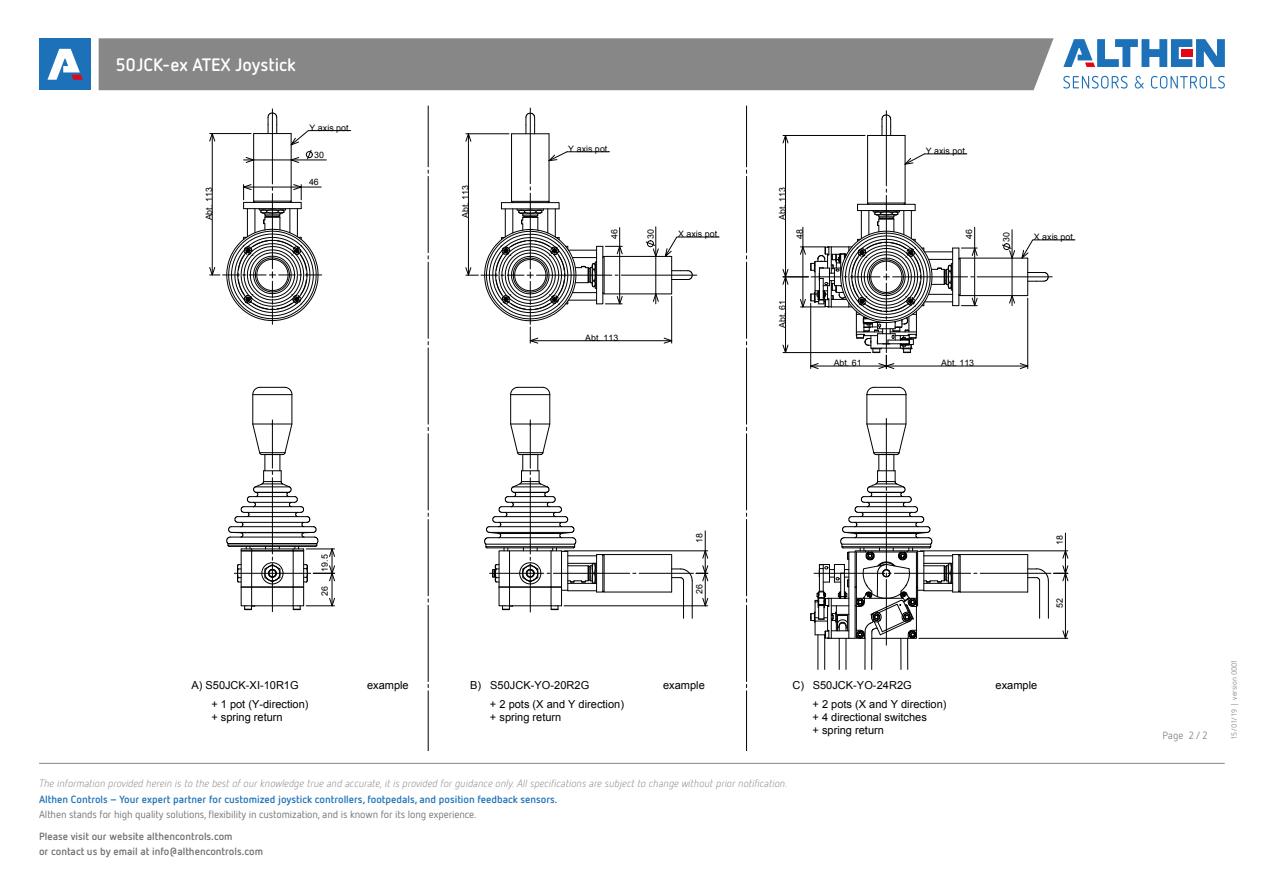
<style>
.page{position:relative;width:1263px;height:893px;background:#fff}
.page>*{position:absolute;margin:0;border:0;box-sizing:border-box;transform-origin:0 0}
.t1{font:700 18px "Netto OT";color:#fff}
.t2{font:11.1px/13.2px "Arial";color:#000}
.t3{font:italic 300 10.5px "Netto OT";color:#706f6f}
.t4{font:700 10.5px "Netto OT";color:#1d71b8}
.t5{font:10.5px "Netto OT";letter-spacing:-.01em;color:#706f6f}
.t6{font:700 10.5px/15px "Netto OT";color:#706f6f}
.t7{font:10.5px "Netto OT";color:#878787}
.t8{font:8.85px "Arial";color:#000}
.t9{font:7.5px "Netto OT";color:#878787}
</style>
<div class="page">
<div style="left:99px;top:38px;width:954px;height:52px;background:#878787"></div>
<div style="left:39px;top:38px;width:52px;height:52px;background:#1d71b8"></div>
<svg style="left:47px;top:49px;width:36px;height:31px"></svg>
<svg style="left:1063px;top:76px;width:64px;height:13px"></svg>
<svg style="left:1135px;top:76px;width:8px;height:13px"></svg>
<svg style="left:1151px;top:76px;width:74px;height:13px"></svg>
<svg style="left:1063px;top:39px;width:162px;height:28px"></svg>
<hr style="left:864px;top:632px;width:1px;height:37px;background:#000">
<hr style="left:871px;top:632px;width:1px;height:37px;background:#000">
<hr style="left:900px;top:638px;width:1px;height:31px;background:#000">
<hr style="left:907px;top:638px;width:1px;height:31px;background:#000">
<hr style="left:839px;top:638px;width:1px;height:31px;background:#000">
<hr style="left:845px;top:638px;width:1px;height:31px;background:#000">
<hr style="left:817px;top:635px;width:1px;height:34px;background:#000">
<hr style="left:824px;top:635px;width:1px;height:34px;background:#000">
<hr style="left:683px;top:581px;width:1px;height:37px;background:#000">
<hr style="left:692px;top:581px;width:1px;height:37px;background:#000">
<hr style="left:746px;top:106px;width:1px;height:61px;background:#000">
<hr style="left:746px;top:176px;width:1px;height:77px;background:#000">
<hr style="left:746px;top:262px;width:1px;height:76px;background:#000">
<hr style="left:746px;top:348px;width:1px;height:76px;background:#000">
<hr style="left:746px;top:434px;width:1px;height:76px;background:#000">
<hr style="left:746px;top:519px;width:1px;height:77px;background:#000">
<hr style="left:746px;top:605px;width:1px;height:76px;background:#000">
<hr style="left:746px;top:691px;width:1px;height:60px;background:#000">
<hr style="left:428px;top:106px;width:1px;height:61px;background:#000">
<hr style="left:428px;top:176px;width:1px;height:77px;background:#000">
<hr style="left:428px;top:262px;width:1px;height:76px;background:#000">
<hr style="left:428px;top:348px;width:1px;height:76px;background:#000">
<hr style="left:428px;top:434px;width:1px;height:76px;background:#000">
<hr style="left:428px;top:519px;width:1px;height:77px;background:#000">
<hr style="left:428px;top:605px;width:1px;height:76px;background:#000">
<hr style="left:428px;top:691px;width:1px;height:60px;background:#000">
<hr style="left:886px;top:579px;width:1px;height:66px;background:#000">
<hr style="left:272px;top:563px;width:1px;height:49px;background:#000">
<hr style="left:530px;top:564px;width:1px;height:48px;background:#000">
<hr style="left:530px;top:108px;width:1px;height:76px;background:#000">
<svg style="left:465px;top:112px;width:254px;height:232px"></svg>
<hr style="left:272px;top:109px;width:1px;height:75px;background:#000">
<svg style="left:209px;top:112px;width:142px;height:212px"></svg>
<hr style="left:886px;top:111px;width:1px;height:75px;background:#000">
<svg style="left:782px;top:114px;width:293px;height:255px"></svg>
<svg style="left:810px;top:387px;width:258px;height:255px"></svg>
<svg style="left:484px;top:387px;width:224px;height:224px"></svg>
<svg style="left:226px;top:387px;width:109px;height:224px"></svg>
<hr style="left:39px;top:763px;width:1186px;height:1px;background:#878787">
<h1 class="t1" style="left:116px;top:53px;width:182px">50JCK-ex ATEX Joystick</h1>
<p class="t8" style="left:203px;top:220px;width:35px;rotate:-90deg">Abt. 113</p>
<p class="t8" style="left:310px;top:122px;width:43px">Y axis pot.</p>
<p class="t8" style="left:568px;top:143px;width:43px">Y axis pot.</p>
<p class="t8" style="left:314px;top:149px;width:11px">30</p>
<p class="t8" style="left:926px;top:145px;width:43px">Y axis pot.</p>
<p class="t8" style="left:309px;top:176px;width:11px">46</p>
<p class="t8" style="left:460px;top:218px;width:35px;rotate:-90deg">Abt. 113</p>
<p class="t8" style="left:609px;top:239px;width:11px;rotate:-90deg">46</p>
<p class="t8" style="left:645px;top:239px;width:11px;rotate:-90deg">30</p>
<p class="t8" style="left:678px;top:228px;width:43px">X axis pot.</p>
<p class="t8" style="left:777px;top:220px;width:35px;rotate:-90deg">Abt. 113</p>
<p class="t8" style="left:794px;top:239px;width:11px;rotate:-90deg">48</p>
<p class="t8" style="left:963px;top:239px;width:11px;rotate:-90deg">46</p>
<p class="t8" style="left:1001px;top:242px;width:11px;rotate:-90deg">30</p>
<p class="t8" style="left:585px;top:332px;width:35px">Abt. 113</p>
<p class="t8" style="left:777px;top:328px;width:30px;rotate:-90deg">Abt. 61</p>
<p class="t8" style="left:834px;top:357px;width:30px">Abt. 61</p>
<p class="t8" style="left:941px;top:357px;width:35px">Abt. 113</p>
<p class="t8" style="left:1034px;top:231px;width:43px">X axis pot.</p>
<p class="t8" style="left:319px;top:572px;width:19px;rotate:-90deg">19.5</p>
<p class="t8" style="left:319px;top:596px;width:11px;rotate:-90deg">26</p>
<p class="t8" style="left:694px;top:543px;width:11px;rotate:-90deg">18</p>
<p class="t8" style="left:694px;top:594px;width:11px;rotate:-90deg">26</p>
<p class="t8" style="left:1054px;top:545px;width:11px;rotate:-90deg">18</p>
<p class="t8" style="left:1054px;top:608px;width:11px;rotate:-90deg">52</p>
<p class="t2" style="left:211px;top:675px;width:99px;line-height:19px;text-indent:-20px">A) S50JCK-XI-10R1G<br>+ 1 pot (Y-direction)</p>
<p class="t2" style="left:211px;top:710px;width:73px">+ spring return</p>
<p class="t2" style="left:367px;top:678px;width:43px">example</p>
<p class="t2" style="left:663px;top:678px;width:43px">example</p>
<p class="t2" style="left:792px;top:678px;width:121px">C) S50JCK-YO-24R2G</p>
<p class="t2" style="left:995px;top:678px;width:43px">example</p>
<p class="t2" style="left:470px;top:678px;width:121px">B) S50JCK-YO-20R2G</p>
<p class="t2" style="left:490px;top:697px;width:136px">+ 2 pots (X and Y direction) + spring return</p>
<p class="t2" style="left:812px;top:697px;width:136px">+ 2 pots (X and Y direction) + 4 directional switches<br>+ spring return</p>
<p class="t3" style="left:39px;top:777px;width:750px">The information provided herein is to the best of our knowledge true and accurate, it is provided for guidance only. All specifications are subject to change without prior notification.</p>
<p class="t4" style="left:39px;top:793px;width:520px">Althen Controls – Your expert partner for customized joystick controllers, footpedals, and position feedback sensors.</p>
<p class="t5" style="left:39px;top:808px;width:439px">Althen stands for high quality solutions, flexibility in customization, and is known for its long experience.</p>
<p class="t6" style="left:39px;top:828px;width:225px">Please visit our website althencontrols.com<br>or contact us by email at info@althencontrols.com</p>
<p class="t7" style="left:1162px;top:729px;width:47px">Page 2 / 2</p>
<p class="t9" style="left:1229px;top:739px;width:81px;rotate:-90deg">15/01/19 | version 0001</p>
</div>
